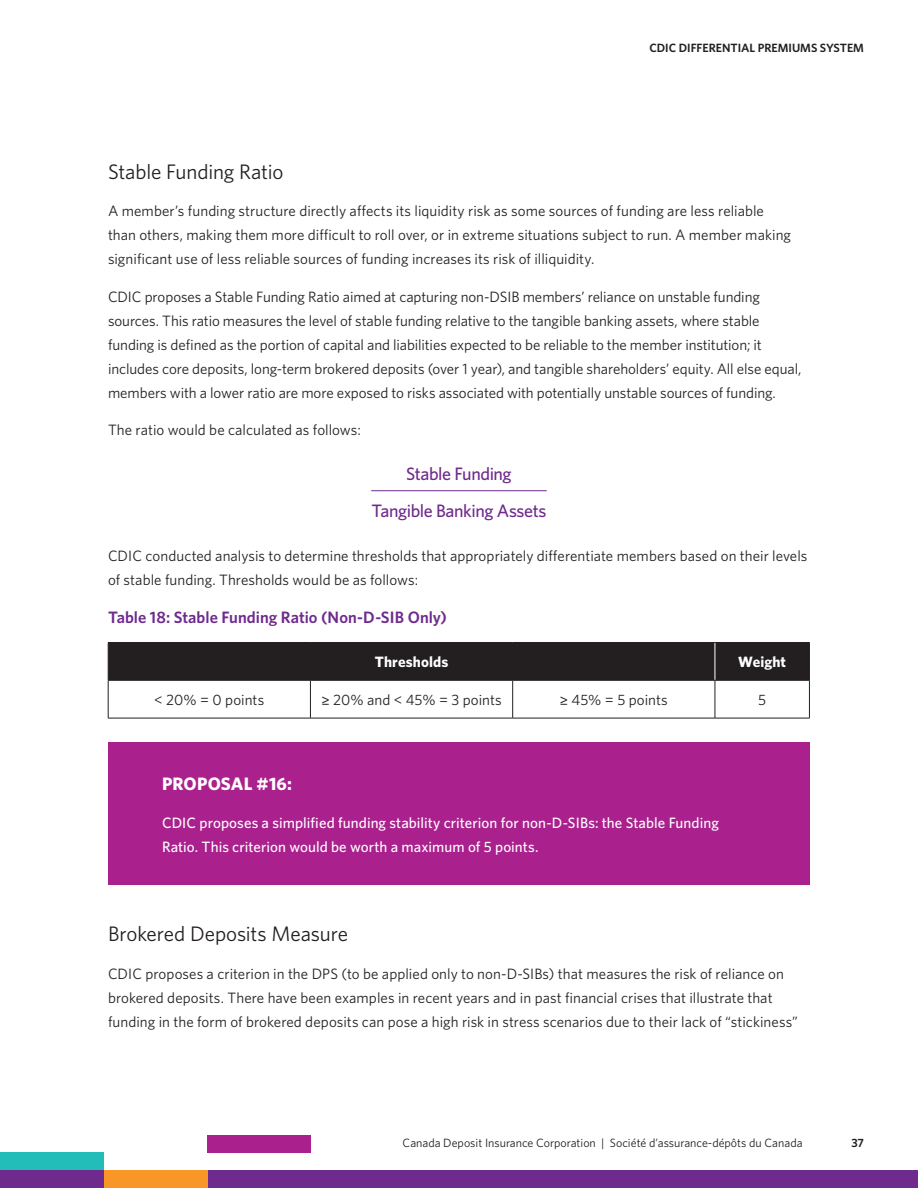
<style>
.page{position:relative;width:918px;height:1188px;background:#fff}
.page>*{position:absolute;margin:0;border:0;box-sizing:border-box;transform-origin:0 0}
.t1{font:21px "Whitney";letter-spacing:-.005em;color:#231f20}
.math{font:500 18px/37.5px "Whitney";letter-spacing:-.025em;color:#6e2a8d;text-align:center}
.Proposal_H{font:700 18px "Whitney";letter-spacing:.01em;color:#fff}
.t2{font:600 16.5px "Whitney";color:#6e2a8d}
.t3{font:15px/24px "Whitney";color:#231f20}
.Proposal_Body{font:500 15px/24px "Whitney";letter-spacing:.005em;color:#fff}
.t4{font:700 15px "Whitney";letter-spacing:.005em;color:#fff}
.t5{font:12px "Whitney";color:#231f20}
.t6{font:600 12px "Whitney";color:#231f20}
.s1{font-family:"Cambria"}
</style>
<div class="page">
<div style="left:0;top:1153px;width:104px;height:17px;background:#22bcb9"></div>
<div style="left:0;top:1170px;width:918px;height:18px;background:#6e2a8d"></div>
<div style="left:104px;top:1170px;width:103px;height:17px;background:#f89728"></div>
<div style="left:207px;top:1136px;width:104px;height:17px;background:#aa218e"></div>
<div style="left:108px;top:742px;width:702px;height:143px;background:#aa218e"></div>
<hr style="left:371px;top:490px;width:176px;height:1px;background:#6e2a8d">
<div style="left:109px;top:643px;width:700px;height:37px;background:#231f20"></div>
<hr style="left:108px;top:680px;width:1px;height:38px;background:#231f20">
<hr style="left:310px;top:680px;width:1px;height:38px;background:#231f20">
<hr style="left:512px;top:680px;width:1px;height:38px;background:#231f20">
<hr style="left:715px;top:680px;width:1px;height:38px;background:#231f20">
<hr style="left:809px;top:680px;width:1px;height:38px;background:#231f20">
<hr style="left:108px;top:718px;width:202px;height:1px;background:#231f20">
<hr style="left:310px;top:718px;width:203px;height:1px;background:#231f20">
<hr style="left:513px;top:718px;width:202px;height:1px;background:#231f20">
<hr style="left:715px;top:718px;width:95px;height:1px;background:#231f20">
<hr style="left:715px;top:643px;width:1px;height:37px;background:#fff">
<hr style="left:108px;top:642px;width:202px;height:1px;background:#231f20">
<hr style="left:108px;top:643px;width:1px;height:37px;background:#231f20">
<hr style="left:310px;top:642px;width:203px;height:1px;background:#231f20">
<hr style="left:513px;top:642px;width:202px;height:1px;background:#231f20">
<hr style="left:715px;top:642px;width:95px;height:1px;background:#231f20">
<hr style="left:809px;top:643px;width:1px;height:37px;background:#231f20">
<hr style="left:108px;top:680px;width:202px;height:1px;background:#231f20">
<hr style="left:310px;top:680px;width:203px;height:1px;background:#231f20">
<hr style="left:513px;top:680px;width:202px;height:1px;background:#231f20">
<hr style="left:715px;top:680px;width:95px;height:1px;background:#231f20">
<p class="t6" style="left:649px;top:40px;width:216px">CDIC DIFFERENTIAL PREMIUMS SYSTEM</p>
<h2 class="t1" style="left:108px;top:158px;width:177px">Stable Funding Ratio</h2>
<p class="t3" style="left:108px;top:199px;width:685px">A member’s funding structure directly affects its liquidity risk as some sources of funding are less reliable than others, making them more difficult to roll over, or in extreme situations subject to run. A member making significant use of less reliable sources of funding increases its risk of illiquidity.</p>
<p class="t3" style="left:108px;top:284px;width:695px">CDIC proposes a Stable Funding Ratio aimed at capturing non-DSIB members’ reliance on unstable funding sources. This ratio measures the level of stable funding relative to the tangible banking assets, where stable funding is defined as the portion of capital and liabilities expected to be reliable to the member institution; it includes core deposits, long-term brokered deposits (over 1 year), and tangible shareholders’ equity. All else equal, members with a lower ratio are more exposed to risks associated with potentially unstable sources of funding.</p>
<p class="t3" style="left:108px;top:418px;width:254px">The ratio would be calculated as follows:</p>
<p class="math" style="left:372px;top:454px;width:176px">Stable Funding<br>Tangible Banking Assets</p>
<p class="t3" style="left:108px;top:544px;width:701px">CDIC conducted analysis to determine thresholds that appropriately differentiate members based on their levels of stable funding. Thresholds would be as follows:</p>
<p class="t2" style="left:108px;top:606px;width:340px">Table 18: Stable Funding Ratio (Non-D-SIB Only)</p>
<p class="t4" style="left:375px;top:652px;width:75px">Thresholds</p>
<p class="t4" style="left:738px;top:652px;width:49px">Weight</p>
<p class="t3" style="left:154px;top:688px;width:112px">&lt; 20% = 0 points</p>
<p class="t3" style="left:321px;top:688px;width:182px"><span class="s1">≥</span> 20% and &lt; 45% = 3 points</p>
<p class="t3" style="left:560px;top:688px;width:109px"><span class="s1">≥</span> 45% = 5 points</p>
<p class="t3" style="left:758px;top:688px;width:10px">5</p>
<p class="Proposal_H" style="left:162px;top:772px;width:132px">PROPOSAL #16:</p>
<p class="Proposal_Body" style="left:162px;top:810px;width:558px">CDIC proposes a simplified funding stability criterion for non-D-SIBs: the Stable Funding<br>Ratio. This criterion would be worth a maximum of 5 points.</p>
<h2 class="t1" style="left:108px;top:920px;width:241px">Brokered Deposits Measure</h2>
<p class="t3" style="left:108px;top:961px;width:692px">CDIC proposes a criterion in the DPS (to be applied only to non-D-SIBs) that measures the risk of reliance on brokered deposits. There have been examples in recent years and in past financial crises that illustrate that funding in the form of brokered deposits can pose a high risk in stress scenarios due to their lack of “stickiness”</p>
<p class="t5" style="left:403px;top:1135px;width:401px">Canada Deposit Insurance Corporation | Société d’assurance-dépôts du Canada</p>
<p class="t6" style="left:851px;top:1135px;width:14px">37</p>
</div>
